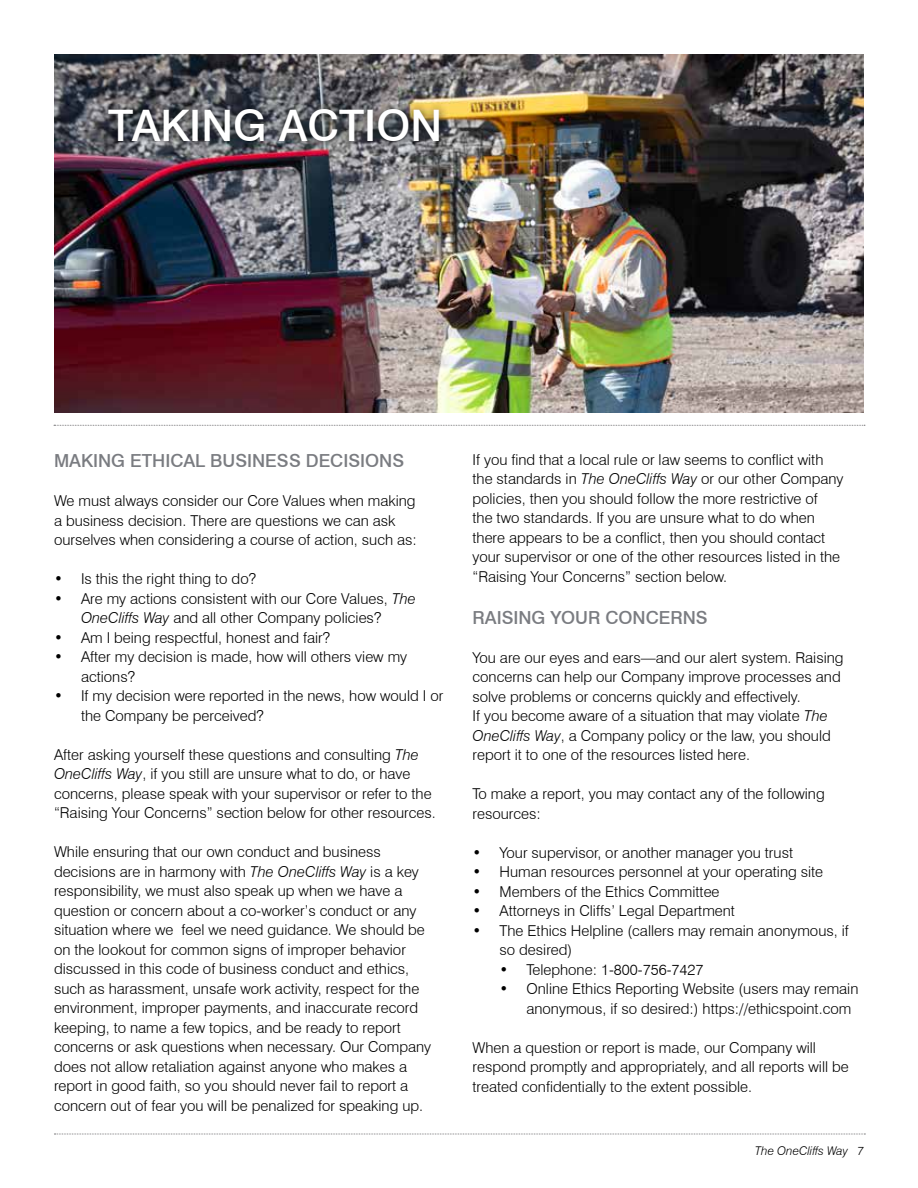
<style>
.page{position:relative;width:918px;height:1188px;background:#fff}
.page>*{position:absolute;margin:0;border:0;box-sizing:border-box;transform-origin:0 0}
.t1{font:500 43.5px "Swiss 721 BT";color:#fff}
.t2{font:500 18px "Swiss 721 BT";color:#7a7c81}
.t3{font:300 15px/19.5px "Swiss 721 BT";color:#000}
.t4{font:italic 300 12px "Swiss 721 BT";color:#000}
.s1{font-style:italic}
</style>
<div class="page">
<svg style="left:54px;top:1134px;width:811px;height:1px"></svg>
<img style="left:54px;top:54px;width:810px;height:359px">
<div style="left:99px;top:100px;width:350px;height:51px;background:#000;opacity:.75"></div>
<svg style="left:54px;top:425px;width:811px;height:1px"></svg>
<h1 class="t1" style="left:108px;top:99px;width:336px">TAKING ACTION</h1>
<p class="t2" style="left:54px;top:450px;width:352px">MAKING ETHICAL BUSINESS DECISIONS</p>
<p class="t3" style="left:54px;top:491px;width:364px">We must always consider our Core Values when making a business decision. There are questions we can ask ourselves when considering a course of action, such as:</p>
<p class="t3" style="left:54px;top:569px;width:204px">• Is this the right thing to do?</p>
<p class="t3" style="left:54px;top:589px;width:363px;text-align:center">• Are my actions consistent with our Core Values, <span class="s1">The<br>OneCliffs Way</span> and all other Company policies?</p>
<p class="t3" style="left:54px;top:628px;width:278px">• Am I being respectful, honest and fair?</p>
<p class="t3" style="left:81px;top:647px;width:328px;text-indent:-27px">• After my decision is made, how will others view my actions?</p>
<p class="t3" style="left:81px;top:686px;width:364px;text-indent:-27px">• If my decision were reported in the news, how would I or the Company be perceived?</p>
<p class="t3" style="left:54px;top:745px;width:383px">After asking yourself these questions and consulting <span class="s1">The OneCliffs Way</span>, if you still are unsure what to do, or have concerns, please speak with your supervisor or refer to the “Raising Your Concerns” section below for other resources.</p>
<p class="t3" style="left:54px;top:842px;width:379px">While ensuring that our own conduct and business decisions are in harmony with <span class="s1">The OneCliffs Way</span> is a key responsibility, we must also speak up when we have a question or concern about a co-worker’s conduct or any situation where we feel we need guidance. We should be on the lookout for common signs of improper behavior discussed in this code of business conduct and ethics, such as harassment, unsafe work activity, respect for the environment, improper payments, and inaccurate record keeping, to name a few topics, and be ready to report concerns or ask questions when necessary. Our Company does not allow retaliation against anyone who makes a report in good faith, so you should never fail to report a concern out of fear you will be penalized for speaking up.</p>
<p class="t3" style="left:472px;top:450px;width:372px">If you find that a local rule or law seems to conflict with the standards in <span class="s1">The OneCliffs Way</span> or our other Company policies, then you should follow the more restrictive of<br>the two standards. If you are unsure what to do when there appears to be a conflict, then you should contact your supervisor or one of the other resources listed in the “Raising Your Concerns” section below.</p>
<p class="t2" style="left:472px;top:607px;width:237px">RAISING YOUR CONCERNS</p>
<p class="t3" style="left:472px;top:648px;width:373px">You are our eyes and ears—and our alert system. Raising concerns can help our Company improve processes and solve problems or concerns quickly and effectively.<br>If you become aware of a situation that may violate <span class="s1">The OneCliffs Way</span>, a Company policy or the law, you should report it to one of the resources listed here.</p>
<p class="t3" style="left:472px;top:784px;width:354px">To make a report, you may contact any of the following resources:</p>
<p class="t3" style="left:472px;top:843px;width:322px">• Your supervisor, or another manager you trust</p>
<p class="t3" style="left:472px;top:862px;width:352px">• Human resources personnel at your operating site</p>
<p class="t3" style="left:472px;top:882px;width:249px">• Members of the Ethics Committee</p>
<p class="t3" style="left:472px;top:901px;width:264px">• Attorneys in Cliffs’ Legal Department</p>
<p class="t3" style="left:500px;top:921px;width:351px;text-indent:-27px">• The Ethics Helpline (callers may remain anonymous, if so desired)</p>
<p class="t3" style="left:500px;top:960px;width:206px">• Telephone: 1-800-756-7427</p>
<p class="t3" style="left:526px;top:979px;width:333px;text-indent:-27px">• Online Ethics Reporting Website (users may remain anonymous, if so desired:) https://ethicspoint.com</p>
<p class="t3" style="left:472px;top:1038px;width:378px">When a question or report is made, our Company will respond promptly and appropriately, and all reports will be treated confidentially to the extent possible.</p>
<p class="t4" style="left:755px;top:1143px;width:111px">The OneCliffs Way 7</p>
</div>
